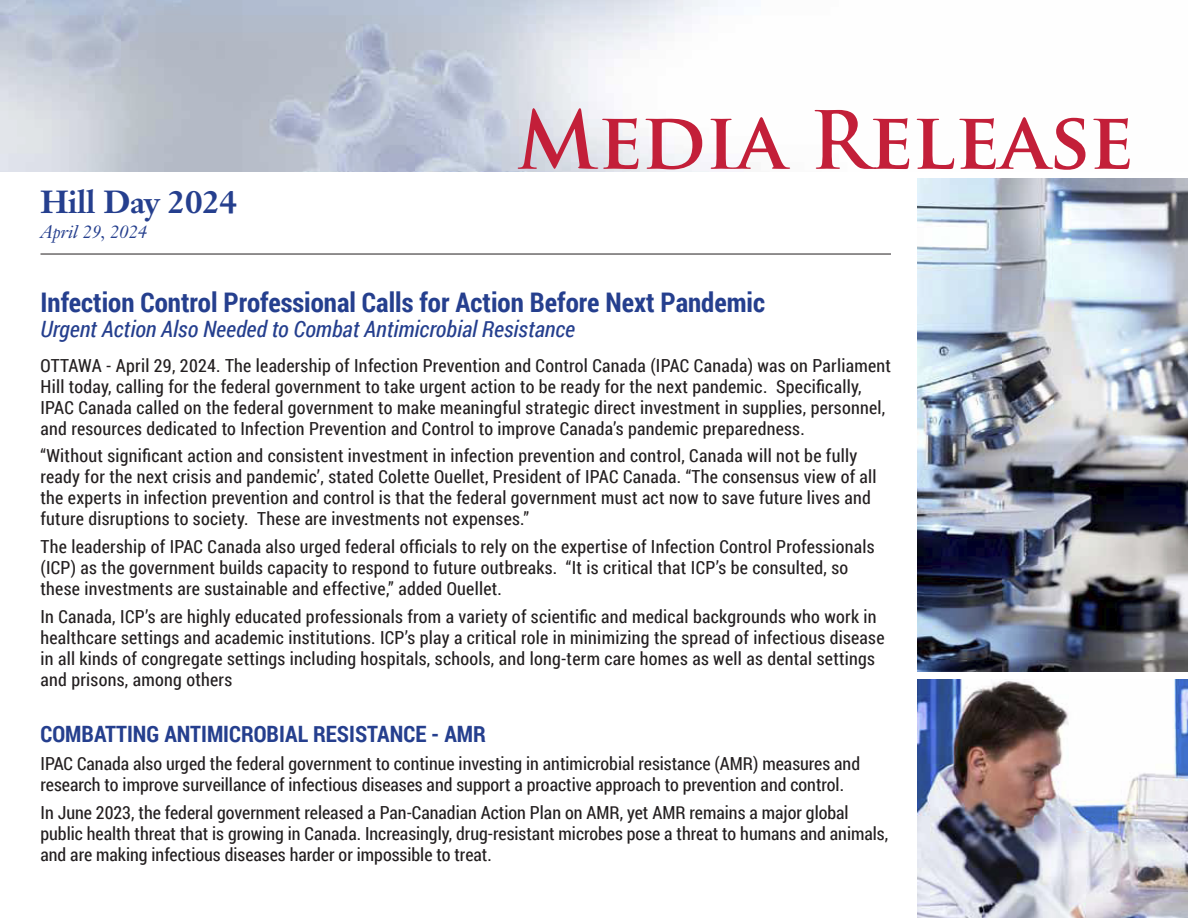
<style>
.page{position:relative;width:1188px;height:918px;background:#fff}
.page>*{position:absolute;margin:0;border:0;box-sizing:border-box;transform-origin:0 0}
.t1{font:700 78px "Trajan Pro";letter-spacing:-.005em;color:#c31f39}
.t2{font:700 31.5px "Janson Text LT Std";letter-spacing:-.01em;color:#253f8e}
.t3{font:700 27px "Roboto Condensed";color:#253f8e}
.t4{font:italic 22.5px "Roboto Condensed";color:#253f8e}
.t5{font:700 22.5px "Roboto Condensed";color:#253f8e}
.t6{font:18px/21px "Roboto Condensed";letter-spacing:.015em;color:#231f20}
.t7{font:italic 18px "Janson Text LT Std";color:#253f8e}
</style>
<div class="page">
<img style="left:918px;top:679px;width:270px;height:239px">
<img style="left:918px;top:178px;width:270px;height:493px">
<hr style="left:40px;top:254px;width:851px;height:1px;background:#231f20">
<h2 class="t2" style="left:40px;top:181px;width:198px">Hill Day 2024</h2>
<p class="t7" style="left:40px;top:221px;width:108px">April 29, 2024</p>
<h1 class="t1" style="left:517px;top:92px;width:619px">Media Release</h1>
<h3 class="t3" style="left:40px;top:283px;width:726px">Infection Control Professional Calls for Action Before Next Pandemic</h3>
<p class="t4" style="left:40px;top:313px;width:536px">Urgent Action Also Needed to Combat Antimicrobial Resistance</p>
<p class="t6" style="left:40px;top:354px;width:852px">OTTAWA - April 29, 2024. The leadership of Infection Prevention and Control Canada (IPAC Canada) was on Parliament Hill today, calling for the federal government to take urgent action to be ready for the next pandemic. Specifically, IPAC Canada called on the federal government to make meaningful strategic direct investment in supplies, personnel, and resources dedicated to Infection Prevention and Control to improve Canada’s pandemic preparedness.</p>
<p class="t6" style="left:40px;top:445px;width:838px">“Without significant action and consistent investment in infection prevention and control, Canada will not be fully ready for the next crisis and pandemic’, stated Colette Ouellet, President of IPAC Canada. “The consensus view of all the experts in infection prevention and control is that the federal government must act now to save future lives and future disruptions to society. These are investments not expenses.”</p>
<p class="t6" style="left:40px;top:536px;width:836px">The leadership of IPAC Canada also urged federal officials to rely on the expertise of Infection Control Professionals (ICP) as the government builds capacity to respond to future outbreaks. “It is critical that ICP’s be consulted, so these investments are sustainable and effective,” added Ouellet.</p>
<p class="t6" style="left:40px;top:605px;width:846px">In Canada, ICP’s are highly educated professionals from a variety of scientific and medical backgrounds who work in healthcare settings and academic institutions. ICP’s play a critical role in minimizing the spread of infectious disease in all kinds of congregate settings including hospitals, schools, and long-term care homes as well as dental settings and prisons, among others</p>
<p class="t5" style="left:40px;top:718px;width:447px">COMBATTING ANTIMICROBIAL RESISTANCE - AMR</p>
<p class="t6" style="left:40px;top:752px;width:821px">IPAC Canada also urged the federal government to continue investing in antimicrobial resistance (AMR) measures and research to improve surveillance of infectious diseases and support a proactive approach to prevention and control.</p>
<p class="t6" style="left:40px;top:801px;width:849px">In June 2023, the federal government released a Pan-Canadian Action Plan on AMR, yet AMR remains a major global public health threat that is growing in Canada. Increasingly, drug-resistant microbes pose a threat to humans and animals, and are making infectious diseases harder or impossible to treat.</p>
</div>
